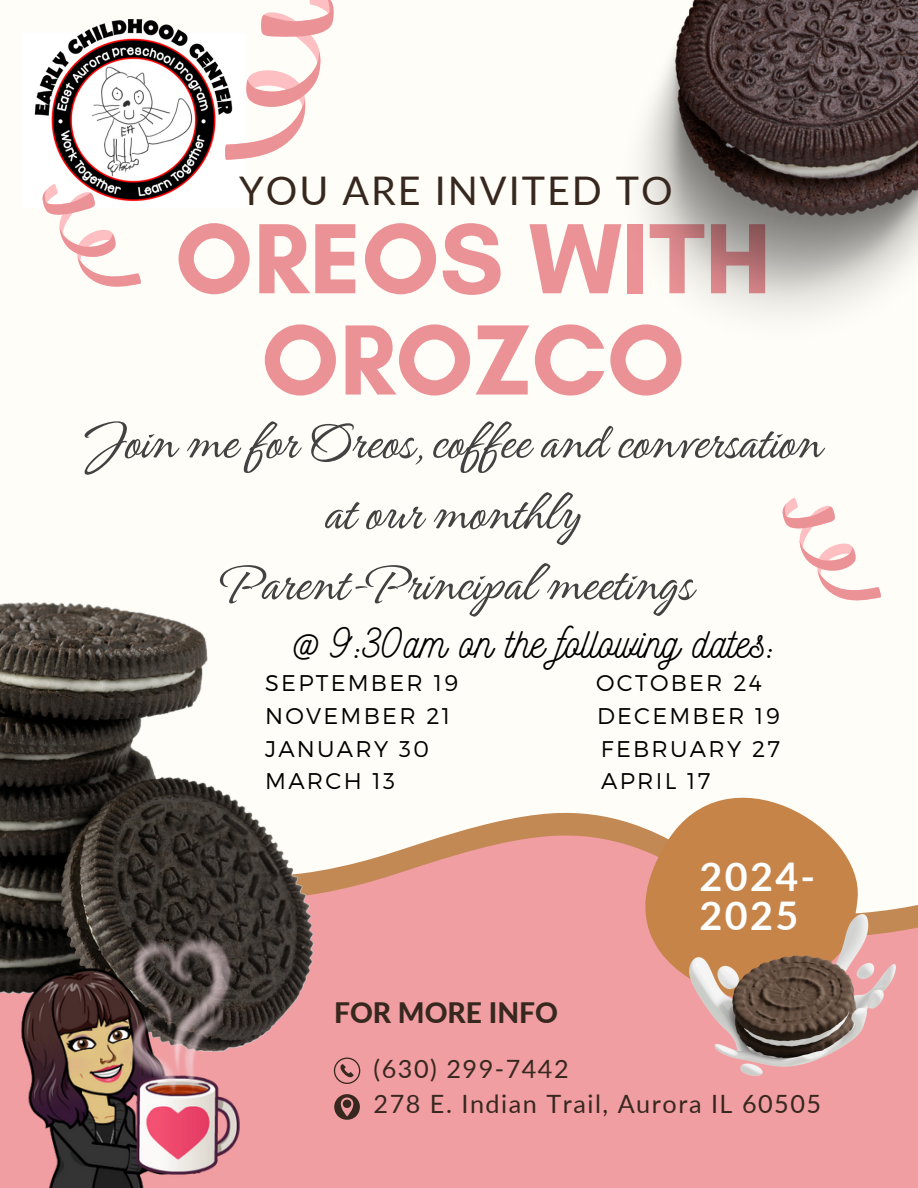
<style>
.page{position:relative;width:918px;height:1188px;background:#fffdf7}
.page>*{position:absolute;margin:0;border:0;box-sizing:border-box;transform-origin:0 0}
.t1{font:700 101.55px/101.2px "Glacial Indifference";color:#eb9296;text-align:center}
.t2{font:50.85px/70.8px "Angeletta";color:#424242;text-align:center}
.t3{font:42.15px "Nickainley";color:#000}
.t4{font:39.45px "Lato";letter-spacing:.05em;color:#37281f}
.t5{font:700 39.45px/39.3px "Lato";letter-spacing:.06em;color:#fff}
.t6{font:800 28.2px "Lato";color:#37281f}
.t7{font:25.2px "Lato";letter-spacing:.06em;color:#37281f}
.t8{font:300 22.65px "Montserrat";letter-spacing:.1em;color:#000}
</style>
<div class="page">
<svg style="left:385px;top:821px;width:169px;height:34px"></svg>
<div style="left:264px;top:855px;width:654px;height:333px;background:#f19ea2"></div>
<svg style="left:334px;top:1058px;width:26px;height:26px"></svg>
<svg style="left:334px;top:1094px;width:26px;height:30px"></svg>
<svg style="left:554px;top:797px;width:364px;height:263px"></svg>
<svg style="left:782px;top:497px;width:99px;height:104px"></svg>
<img style="left:0;top:603px;width:314px;height:449px">
<img style="left:642px;top:0;width:276px;height:314px">
<img style="left:34px;top:20px;width:167px;height:181px">
<svg style="left:189px;top:0;width:145px;height:167px"></svg>
<svg style="left:42px;top:184px;width:100px;height:103px"></svg>
<img style="left:690px;top:914px;width:205px;height:161px">
<img style="left:0;top:914px;width:264px;height:274px">
<p class="t4" style="left:239px;top:167px;width:435px">YOU ARE INVITED TO</p>
<p class="t1" style="left:175px;top:207px;width:598px">OREOS WITH<br>OROZCO</p>
<p class="t2" style="left:84px;top:408px;width:739px">Join me for Oreos, coffee and conversation at our monthly<br>Parent-Principal meetings</p>
<p class="t3" style="left:289px;top:616px;width:489px">@ 9:30am on the following dates:</p>
<p class="t8" style="left:265px;top:669px;width:194px">SEPTEMBER 19</p>
<p class="t8" style="left:596px;top:669px;width:167px">OCTOBER 24</p>
<p class="t8" style="left:265px;top:701px;width:187px">NOVEMBER 21</p>
<p class="t8" style="left:597px;top:701px;width:184px">DECEMBER 19</p>
<h3 class="t8" style="left:265px;top:734px;width:165px">JANUARY 30</h3>
<h3 class="t8" style="left:601px;top:734px;width:181px">FEBRUARY 27</h3>
<p class="t8" style="left:265px;top:766px;width:132px">MARCH 13</p>
<p class="t8" style="left:601px;top:766px;width:111px">APRIL 17</p>
<h4 class="t6" style="left:334px;top:995px;width:226px">FOR MORE INFO</h4>
<p class="t5" style="left:700px;top:856px;width:117px">2024-<br>2025</p>
<p class="t7" style="left:374px;top:1053px;width:197px">(630) 299-7442</p>
<p class="t7" style="left:374px;top:1088px;width:449px">278 E. Indian Trail, Aurora IL 60505</p>
</div>
